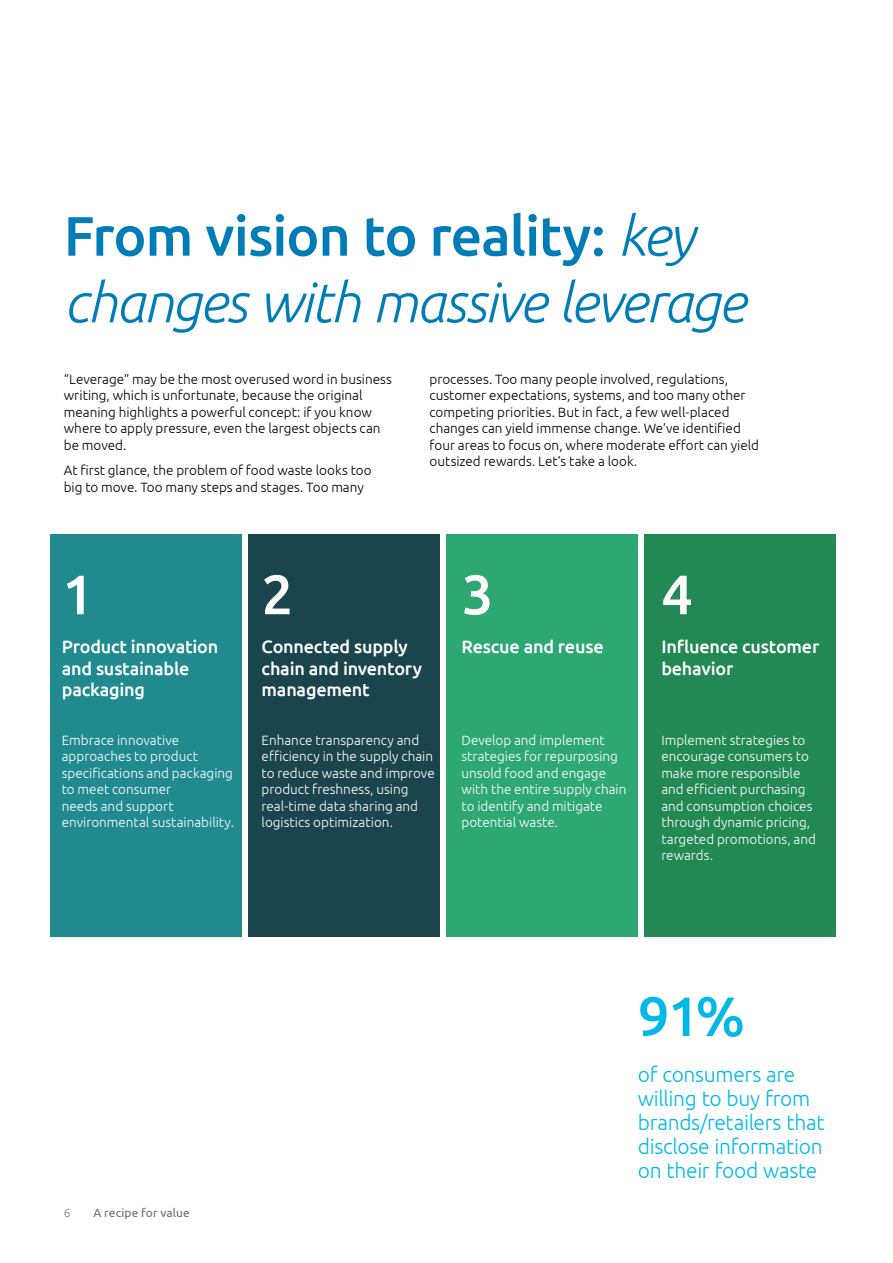
<style>
.page{position:relative;width:893px;height:1263px;background:#fff}
.page>*{position:absolute;margin:0;border:0;box-sizing:border-box;transform-origin:0 0}
.t1{font:italic 300 55.5px/66.6px "Ubuntu";letter-spacing:-.03em;color:#007db7}
.t2{font:500 55.5px "Ubuntu";color:#fff}
.t3{font:500 55.5px "Ubuntu";color:#00b9e7}
.t4{font:300 21px/24px "Ubuntu";letter-spacing:-.015em;color:#00b9e7}
.t5{font:500 18px/21.6px "Ubuntu";letter-spacing:-.015em;color:#fff}
.t6{font:300 13.5px/16.5px "Ubuntu";color:#fff}
.t7{font:300 13.5px/16.5px "Ubuntu";color:#000}
.t8{font:12px "Ubuntu";letter-spacing:.005em;color:#6d6e71}
.t9{font:300 12px "Ubuntu";color:#77787b}
.s1{font-weight:500;font-style:normal}
</style>
<div class="page">
<div style="left:50px;top:534px;width:192px;height:402px;background:#208a8f"></div>
<div style="left:248px;top:534px;width:192px;height:402px;background:#1a454d"></div>
<div style="left:446px;top:534px;width:192px;height:402px;background:#2ea873"></div>
<div style="left:644px;top:534px;width:192px;height:402px;background:#228854"></div>
<h1 class="t1" style="left:64px;top:201px;width:683px"><span class="s1">From vision to reality:</span> key changes with massive leverage</h1>
<p class="t7" style="left:64px;top:371px;width:330px">“Leverage” may be the most overused word in business writing, which is unfortunate, because the original meaning highlights a powerful concept: if you know where to apply pressure, even the largest objects can be moved.</p>
<p class="t7" style="left:64px;top:462px;width:309px">At first glance, the problem of food waste looks too big to move. Too many steps and stages. Too many</p>
<p class="t7" style="left:429px;top:371px;width:331px">processes. Too many people involved, regulations, customer expectations, systems, and too many other competing priorities. But in fact, a few well-placed changes can yield immense change. We’ve identified four areas to focus on, where moderate effort can yield outsized rewards. Let’s take a look.</p>
<h1 class="t2" style="left:62px;top:559px;width:33px">1</h1>
<h1 class="t2" style="left:262px;top:559px;width:33px">2</h1>
<h1 class="t2" style="left:461px;top:559px;width:33px">3</h1>
<h1 class="t2" style="left:661px;top:559px;width:33px">4</h1>
<h3 class="t5" style="left:62px;top:635px;width:158px">Product innovation and sustainable packaging</h3>
<h3 class="t5" style="left:262px;top:635px;width:162px">Connected supply chain and inventory management</h3>
<h3 class="t5" style="left:461px;top:635px;width:144px">Rescue and reuse</h3>
<h3 class="t5" style="left:661px;top:635px;width:159px">Influence customer behavior</h3>
<p class="t6" style="left:62px;top:731px;width:174px">Embrace innovative approaches to product specifications and packaging to meet consumer<br>needs and support environmental sustainability.</p>
<p class="t6" style="left:262px;top:731px;width:175px">Enhance transparency and efficiency in the supply chain to reduce waste and improve product freshness, using real-time data sharing and logistics optimization.</p>
<p class="t6" style="left:461px;top:731px;width:166px">Develop and implement strategies for repurposing unsold food and engage with the entire supply chain to identify and mitigate potential waste.</p>
<p class="t6" style="left:661px;top:731px;width:156px">Implement strategies to encourage consumers to make more responsible and efficient purchasing and consumption choices through dynamic pricing, targeted promotions, and rewards.</p>
<p class="t9" style="left:64px;top:1205px;width:8px">6</p>
<p class="t8" style="left:94px;top:1205px;width:98px">A recipe for value</p>
<h1 class="t3" style="left:638px;top:981px;width:109px">91%</h1>
<h2 class="t4" style="left:638px;top:1062px;width:188px">of consumers are willing to buy from brands/retailers that disclose information on their food waste</h2>
</div>
